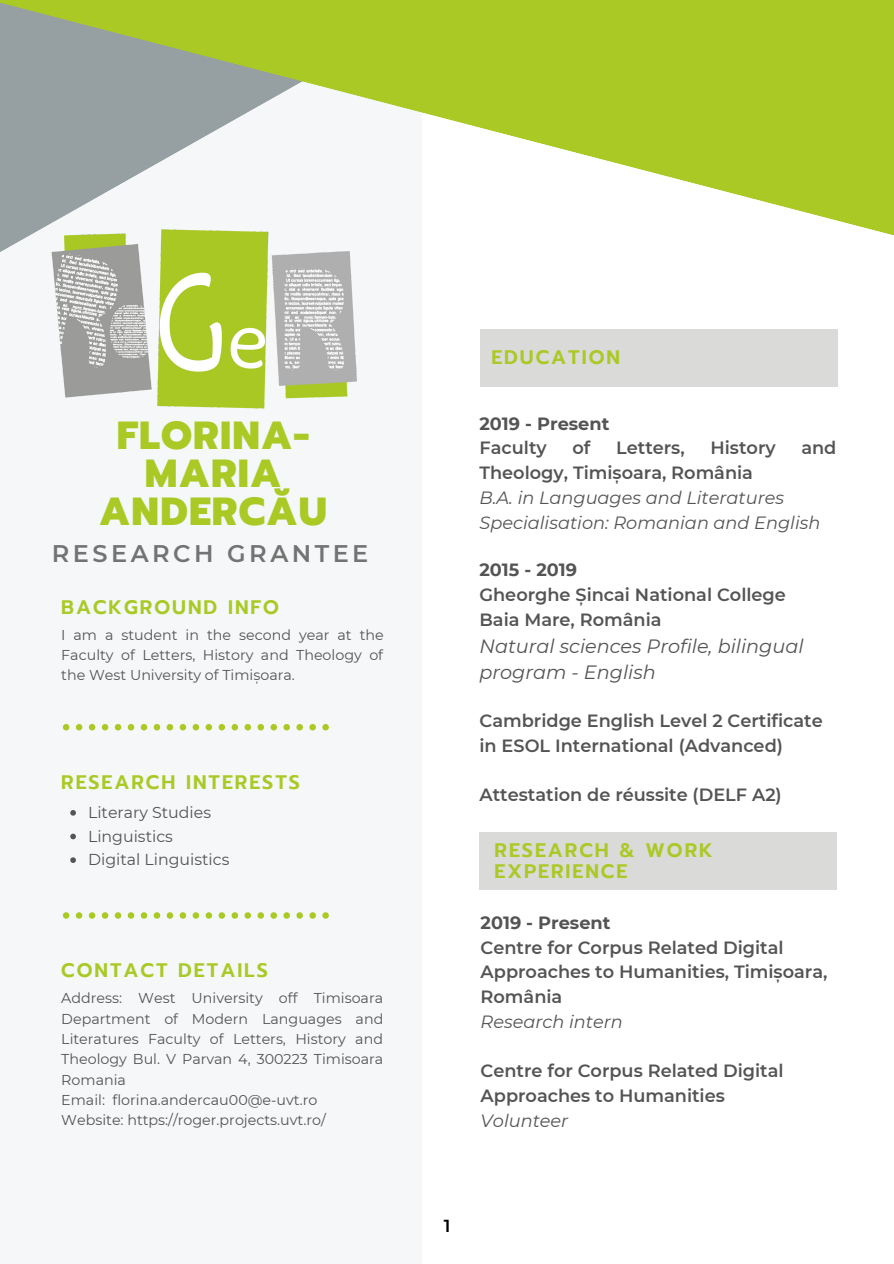
<style>
.page{position:relative;width:894px;height:1264px;background:#fff}
.page>*{position:absolute;margin:0;border:0;box-sizing:border-box;transform-origin:0 0}
.t1{font:800 39px/38.2px "Prompt";letter-spacing:.03em;color:#aac925;text-align:center}
.t2{font:600 24px "Montserrat";letter-spacing:.145em;color:#737373}
.t3{font:600 19.5px/21.5px "Prompt";letter-spacing:.1em;color:#aac925}
.t4{font:italic 19.2px "Montserrat";color:#545454}
.t5{font:600 17.7px "Montserrat";color:#545454}
.t6{font:italic 17.7px "Montserrat";color:#545454}
.t7{font:700 17.7px "Montserrat";color:#545454}
.t8{font:600 17.4px "Montserrat";color:#000}
.t9{font:15.75px "Montserrat";color:#545454}
.t10{font:14.25px/20.2px "Montserrat";color:#545454;text-align:justify}
</style>
<div class="page">
<div style="left:0;top:0;width:422px;height:1263px;background:#f5f7f8"></div>
<svg style="left:0;top:0;width:893px;height:238px;fill:#aac925"></svg>
<svg style="left:70px;top:810px;width:6px;height:5px"></svg>
<svg style="left:70px;top:833px;width:6px;height:6px"></svg>
<svg style="left:70px;top:857px;width:6px;height:6px"></svg>
<svg style="left:63px;top:724px;width:6px;height:6px"></svg>
<svg style="left:76px;top:724px;width:6px;height:6px"></svg>
<svg style="left:89px;top:724px;width:6px;height:6px"></svg>
<svg style="left:102px;top:724px;width:6px;height:6px"></svg>
<svg style="left:115px;top:724px;width:6px;height:6px"></svg>
<svg style="left:128px;top:724px;width:6px;height:6px"></svg>
<svg style="left:141px;top:724px;width:6px;height:6px"></svg>
<svg style="left:154px;top:724px;width:6px;height:6px"></svg>
<svg style="left:167px;top:724px;width:6px;height:6px"></svg>
<svg style="left:180px;top:724px;width:6px;height:6px"></svg>
<svg style="left:192px;top:724px;width:7px;height:6px"></svg>
<svg style="left:205px;top:724px;width:7px;height:6px"></svg>
<svg style="left:218px;top:724px;width:7px;height:6px"></svg>
<svg style="left:231px;top:724px;width:7px;height:6px"></svg>
<svg style="left:244px;top:724px;width:7px;height:6px"></svg>
<svg style="left:257px;top:724px;width:7px;height:6px"></svg>
<svg style="left:270px;top:724px;width:7px;height:6px"></svg>
<svg style="left:283px;top:724px;width:7px;height:6px"></svg>
<svg style="left:296px;top:724px;width:7px;height:6px"></svg>
<svg style="left:309px;top:724px;width:7px;height:6px"></svg>
<svg style="left:322px;top:724px;width:7px;height:6px"></svg>
<svg style="left:63px;top:912px;width:6px;height:6px"></svg>
<svg style="left:76px;top:912px;width:6px;height:6px"></svg>
<svg style="left:89px;top:912px;width:6px;height:6px"></svg>
<svg style="left:102px;top:912px;width:6px;height:6px"></svg>
<svg style="left:115px;top:912px;width:6px;height:6px"></svg>
<svg style="left:128px;top:912px;width:6px;height:6px"></svg>
<svg style="left:141px;top:912px;width:6px;height:6px"></svg>
<svg style="left:154px;top:912px;width:6px;height:6px"></svg>
<svg style="left:167px;top:912px;width:6px;height:6px"></svg>
<svg style="left:180px;top:912px;width:6px;height:6px"></svg>
<svg style="left:192px;top:912px;width:7px;height:6px"></svg>
<svg style="left:205px;top:912px;width:7px;height:6px"></svg>
<svg style="left:218px;top:912px;width:7px;height:6px"></svg>
<svg style="left:231px;top:912px;width:7px;height:6px"></svg>
<svg style="left:244px;top:912px;width:7px;height:6px"></svg>
<svg style="left:257px;top:912px;width:7px;height:6px"></svg>
<svg style="left:270px;top:912px;width:7px;height:6px"></svg>
<svg style="left:283px;top:912px;width:7px;height:6px"></svg>
<svg style="left:296px;top:912px;width:7px;height:6px"></svg>
<svg style="left:309px;top:912px;width:7px;height:6px"></svg>
<svg style="left:322px;top:912px;width:7px;height:6px"></svg>
<div style="left:480px;top:329px;width:357px;height:58px;background:#dadad8"></div>
<img style="left:31px;top:222px;width:345px;height:187px">
<div style="left:479px;top:832px;width:357px;height:57px;background:#dadad8"></div>
<p class="t1" style="left:99px;top:416px;width:229px">FLORINA-<br>MARIA<br>ANDERCĂU</p>
<p class="t2" style="left:52px;top:538px;width:318px">RESEARCH GRANTEE</p>
<p class="t3" style="left:61px;top:596px;width:219px">BACKGROUND INFO</p>
<p class="t10" style="left:61px;top:624px;width:324px">I am a student in the second year at the Faculty of Letters, History and Theology of the West University of Timișoara.</p>
<p class="t3" style="left:61px;top:772px;width:240px">RESEARCH INTERESTS</p>
<p class="t9" style="left:88px;top:802px;width:124px">Literary Studies</p>
<p class="t9" style="left:88px;top:826px;width:86px">Linguistics</p>
<p class="t9" style="left:88px;top:850px;width:143px">Digital Linguistics</p>
<p class="t3" style="left:61px;top:959px;width:208px">CONTACT DETAILS</p>
<p class="t10" style="left:61px;top:988px;width:323px">Address: West University off Timisoara Department of Modern Languages and Literatures Faculty of Letters, History and Theology Bul. V Parvan 4, 300223 Timisoara Romania</p>
<p class="t10" style="left:61px;top:1089px;width:257px">Email: florina.andercau00@e-uvt.ro</p>
<p class="t10" style="left:61px;top:1109px;width:266px">Website: https://roger.projects.uvt.ro/</p>
<p class="t3" style="left:491px;top:347px;width:130px">EDUCATION</p>
<p class="t7" style="left:479px;top:412px;width:131px">2019 - Present</p>
<p class="t5" style="left:479px;top:437px;width:69px">Faculty</p>
<p class="t5" style="left:572px;top:437px;width:19px">of</p>
<p class="t5" style="left:616px;top:437px;width:70px">Letters,</p>
<p class="t5" style="left:710px;top:437px;width:67px">History</p>
<p class="t5" style="left:801px;top:437px;width:37px">and</p>
<p class="t5" style="left:479px;top:462px;width:275px">Theology, Timișoara, România</p>
<p class="t6" style="left:479px;top:487px;width:306px">B.A. in Languages and Literatures</p>
<p class="t6" style="left:479px;top:511px;width:342px">Specialisation: Romanian and English</p>
<p class="t7" style="left:479px;top:559px;width:99px">2015 - 2019</p>
<p class="t5" style="left:479px;top:583px;width:308px">Gheorghe Șincai National College</p>
<p class="t5" style="left:479px;top:608px;width:183px">Baia Mare, România</p>
<p class="t4" style="left:479px;top:634px;width:325px">Natural sciences Profile, bilingual</p>
<p class="t4" style="left:479px;top:660px;width:178px">program - English</p>
<p class="t5" style="left:479px;top:710px;width:345px">Cambridge English Level 2 Certificate</p>
<p class="t5" style="left:479px;top:734px;width:305px">in ESOL International (Advanced)</p>
<p class="t5" style="left:479px;top:784px;width:304px">Attestation de réussite (DELF A2)</p>
<p class="t3" style="left:494px;top:839px;width:220px">RESEARCH &amp; WORK<br>EXPERIENCE</p>
<p class="t7" style="left:480px;top:911px;width:131px">2019 - Present</p>
<p class="t5" style="left:480px;top:936px;width:304px">Centre for Corpus Related Digital</p>
<p class="t5" style="left:480px;top:961px;width:348px">Approaches to Humanities, Timișoara,</p>
<p class="t5" style="left:480px;top:985px;width:83px">România</p>
<p class="t6" style="left:480px;top:1010px;width:144px">Research intern</p>
<p class="t5" style="left:480px;top:1060px;width:304px">Centre for Corpus Related Digital</p>
<p class="t5" style="left:480px;top:1085px;width:246px">Approaches to Humanities</p>
<p class="t6" style="left:480px;top:1109px;width:89px">Volunteer</p>
<p class="t8" style="left:444px;top:1215px;width:8px">1</p>
</div>
